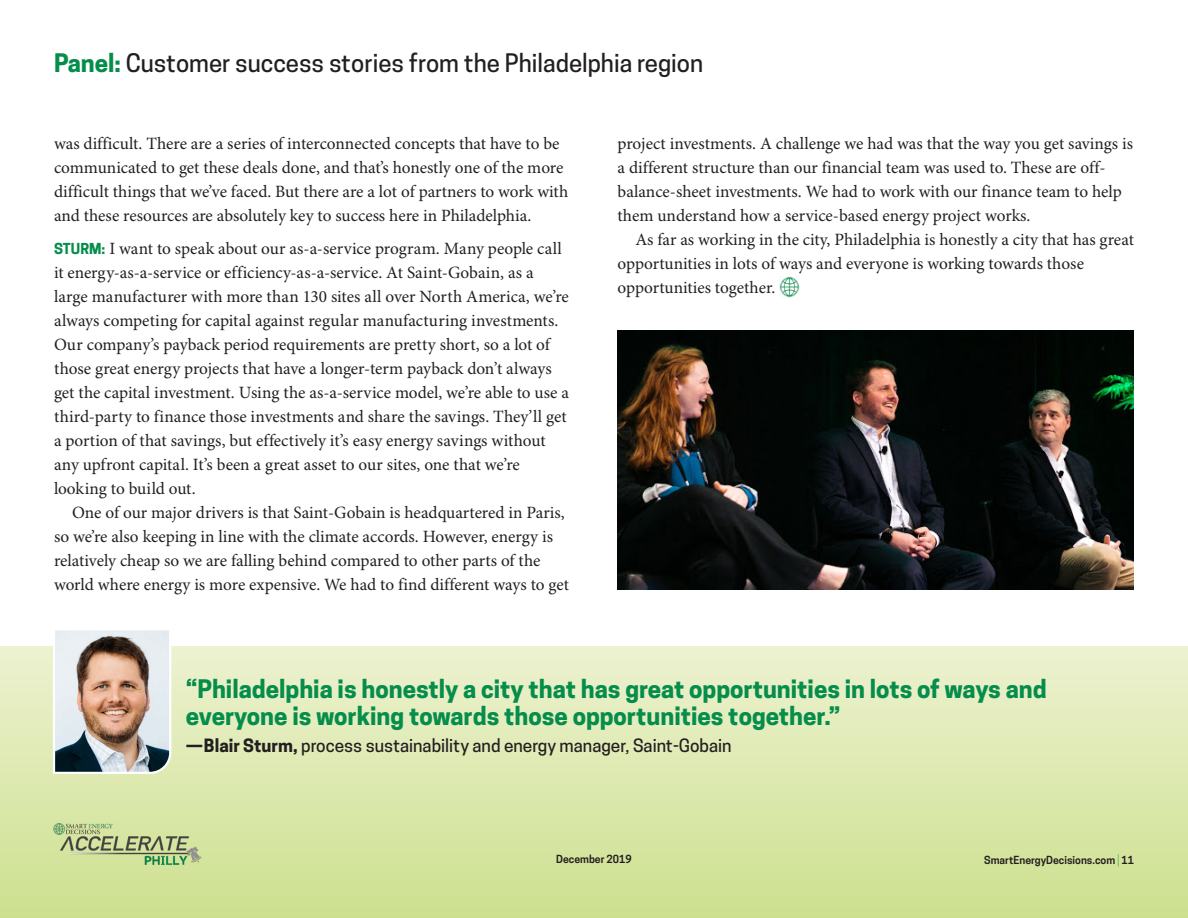
<style>
.page{position:relative;width:1188px;height:918px;background:#fff}
.page>*{position:absolute;margin:0;border:0;box-sizing:border-box;transform-origin:0 0}
.Running_Heads{font:700 24px/27px "Cooper Hewitt";color:#058d4b}
.t1{font:500 24px "Cooper Hewitt";color:#231f20}
.Subsequent_Q_A_Body{font:17.25px/24px "Minion Pro";letter-spacing:-.005em;color:#231f20}
.Q_A_Body_Copy{font:17.25px/24px "Minion Pro";color:#231f20}
.t2{font:500 17.25px "Cooper Hewitt";color:#231f20}
.t3{font:600 10.5px "Cooper Hewitt";color:#231f20}
.s1{font-weight:700;color:#058d4b}
.s2{font-family:"Cooper Hewitt";font-weight:700;font-size:14.25px;color:#058d4b}
.s3{font-weight:700}
.s4{font-weight:300;font-size:12.6px;color:#058d4b}
</style>
<div class="page">
<div style="left:0;top:646px;width:1188px;height:272px;background:linear-gradient(to bottom,#edf2d0,#cbdf8e)"></div>
<img style="left:52px;top:630px;width:121px;height:145px">
<img style="left:779px;top:277px;width:20px;height:20px">
<img style="left:618px;top:331px;width:516px;height:258px">
<p class="t1" style="left:54px;top:49px;width:651px"><span class="s1">Panel:</span> Customer success stories from the Philadelphia region</p>
<p class="Subsequent_Q_A_Body" style="left:54px;top:132px;width:516px">was difficult. There are a series of interconnected concepts that have to be communicated to get these deals done, and that’s honestly one of the more difficult things that we’ve faced. But there are a lot of partners to work with and these resources are absolutely key to success here in Philadelphia.</p>
<p class="Q_A_Body_Copy" style="left:54px;top:237px;width:517px"><span class="s2">STURM:</span> I want to speak about our as-a-service program. Many people call it energy-as-a-service or efficiency-as-a-service. At Saint-Gobain, as a large manufacturer with more than 130 sites all over North America, we’re always competing for capital against regular manufacturing investments.<br>Our company’s payback period requirements are pretty short, so a lot of those great energy projects that have a longer-term payback don’t always get the capital investment. Using the as-a-service model, we’re able to use a third-party to finance those investments and share the savings. They’ll get a portion of that savings, but effectively it’s easy energy savings without any upfront capital. It’s been a great asset to our sites, one that we’re looking to build out.</p>
<p class="Subsequent_Q_A_Body" style="left:54px;top:501px;width:517px;text-indent:18px">One of our major drivers is that Saint-Gobain is headquartered in Paris, so we’re also keeping in line with the climate accords. However, energy is relatively cheap so we are falling behind compared to other parts of the world where energy is more expensive. We had to find different ways to get</p>
<p class="Subsequent_Q_A_Body" style="left:618px;top:132px;width:517px">project investments. A challenge we had was that the way you get savings is a different structure than our financial team was used to. These are off&shy;balance-sheet investments. We had to work with our finance team to help them understand how a service-based energy project works.</p>
<p class="Subsequent_Q_A_Body" style="left:618px;top:228px;width:518px;text-indent:18px">As far as working in the city, Philadelphia is honestly a city that has great opportunities in lots of ways and everyone is working towards those opportunities together.</p>
<p class="Running_Heads" style="left:186px;top:675px;width:863px">“Philadelphia is honestly a city that has great opportunities in lots of ways and everyone is working towards those opportunities together.”</p>
<p class="t2" style="left:186px;top:735px;width:547px"><span class="s3">—Blair Sturm,</span> process sustainability and energy manager, Saint-Gobain</p>
<p class="t3" style="left:556px;top:853px;width:77px">December 2019</p>
<p class="t3" style="left:984px;top:854px;width:151px">SmartEnergyDecisions.com <span class="s4">|</span> 11</p>
</div>
